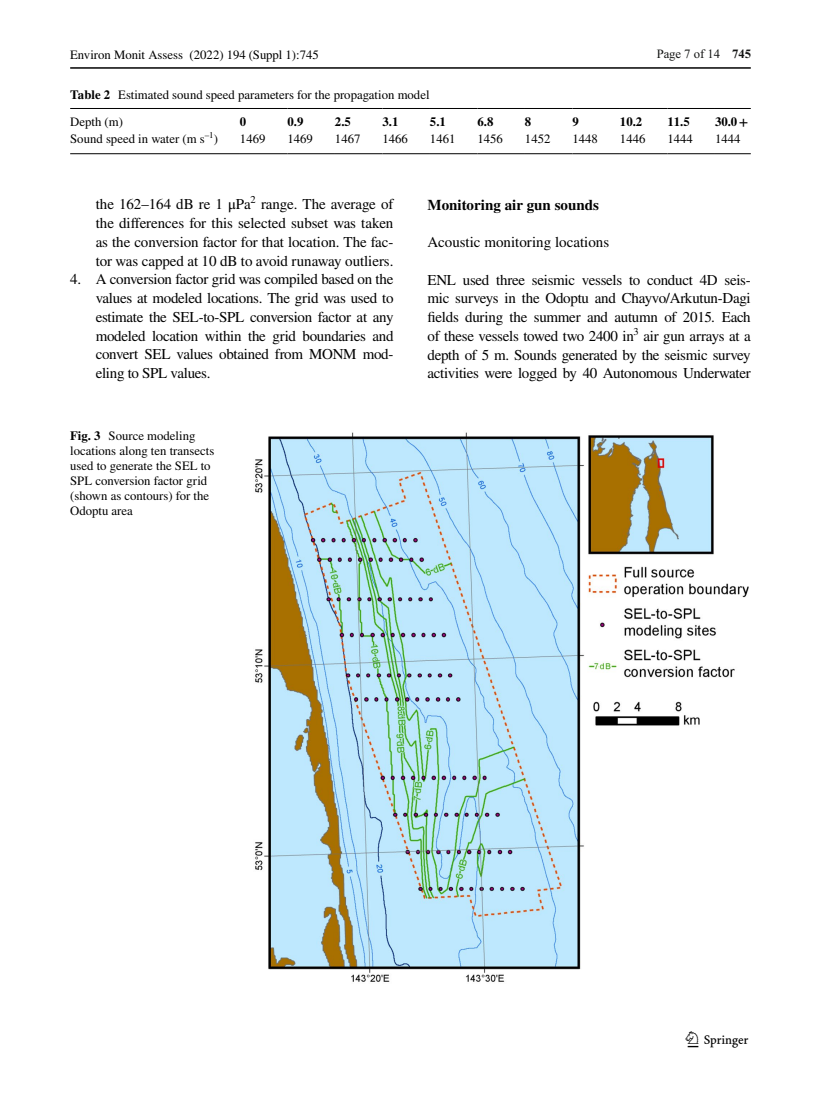
<style>
.page{position:relative;width:821px;height:1106px;background:#fff}
.page>*{position:absolute;margin:0;border:0;box-sizing:border-box;transform-origin:0 0}
.t1{font:22.5px "Springnew Regular 3";color:#000}
.t2{font:15px/18.8px "STIX Regular 2";letter-spacing:-.02em;color:#000;text-align:justify}
.t3{font:15px "STIX Regular 2";color:#000}
.t4{font:700 15px "STIX";color:#000}
.t5{font:12.75px/15px "STIX Regular 2";color:#000}
.t6{font:12.75px "STIX";color:#000}
.t7{font:700 12.75px "STIX";color:#000}
.t8{font:12.75px "Adv TT3713 a 231";color:#131413}
.s1{font-family:"Adv T Tb 8864 ccf.B"}
.s2{font-family:"STIX";font-weight:700}
.s3{font-family:"STIX";font-style:italic}
</style>
<div class="page">
<hr style="left:70px;top:67px;width:680px;height:2px;background:#000">
<hr style="left:70px;top:153px;width:170px;height:1px;background:#000">
<hr style="left:240px;top:153px;width:47px;height:1px;background:#000">
<hr style="left:287px;top:153px;width:48px;height:1px;background:#000">
<hr style="left:335px;top:153px;width:47px;height:1px;background:#000">
<hr style="left:382px;top:153px;width:48px;height:1px;background:#000">
<hr style="left:430px;top:153px;width:47px;height:1px;background:#000">
<hr style="left:477px;top:153px;width:48px;height:1px;background:#000">
<hr style="left:525px;top:153px;width:47px;height:1px;background:#000">
<hr style="left:572px;top:153px;width:48px;height:1px;background:#000">
<hr style="left:620px;top:153px;width:47px;height:1px;background:#000">
<hr style="left:667px;top:153px;width:48px;height:1px;background:#000">
<hr style="left:715px;top:153px;width:35px;height:1px;background:#000">
<hr style="left:70px;top:108px;width:170px;height:1px;background:#000">
<hr style="left:240px;top:108px;width:47px;height:1px;background:#000">
<hr style="left:287px;top:108px;width:48px;height:1px;background:#000">
<hr style="left:335px;top:108px;width:47px;height:1px;background:#000">
<hr style="left:382px;top:108px;width:48px;height:1px;background:#000">
<hr style="left:430px;top:108px;width:47px;height:1px;background:#000">
<hr style="left:477px;top:108px;width:48px;height:1px;background:#000">
<hr style="left:525px;top:108px;width:47px;height:1px;background:#000">
<hr style="left:572px;top:108px;width:48px;height:1px;background:#000">
<hr style="left:620px;top:108px;width:47px;height:1px;background:#000">
<hr style="left:667px;top:108px;width:48px;height:1px;background:#000">
<hr style="left:715px;top:108px;width:35px;height:1px;background:#000">
<img style="left:255px;top:432px;width:494px;height:550px">
<p class="t6" style="left:70px;top:46px;width:250px">Environ Monit Assess ( 2022) 194 (Suppl 1):745</p>
<p class="t8" style="left:657px;top:49px;width:96px">Page 7 of 14 <span class="s1">745</span></p>
<p class="t5" style="left:70px;top:82px;width:361px;line-height:26.7px"><span class="s2">Table 2</span> Estimated sound speed parameters for the propagation model<br>Depth (m)</p>
<p class="t7" style="left:240px;top:114px;width:8px">0</p>
<p class="t7" style="left:287px;top:114px;width:17px">0.9</p>
<p class="t7" style="left:335px;top:114px;width:17px">2.5</p>
<p class="t7" style="left:382px;top:114px;width:17px">3.1</p>
<p class="t7" style="left:430px;top:114px;width:17px">5.1</p>
<p class="t7" style="left:477px;top:114px;width:17px">6.8</p>
<p class="t7" style="left:525px;top:114px;width:8px">8</p>
<p class="t7" style="left:572px;top:114px;width:8px">9</p>
<p class="t7" style="left:620px;top:114px;width:24px">10.2</p>
<p class="t7" style="left:667px;top:114px;width:24px">11.5</p>
<p class="t7" style="left:715px;top:114px;width:35px">30.0+</p>
<p class="t5" style="left:70px;top:132px;width:149px">Sound speed in water (m s<sup>–1</sup>)</p>
<p class="t5" style="left:240px;top:132px;width:27px">1469</p>
<p class="t5" style="left:287px;top:132px;width:27px">1469</p>
<p class="t5" style="left:335px;top:132px;width:27px">1467</p>
<p class="t5" style="left:382px;top:132px;width:27px">1466</p>
<p class="t5" style="left:430px;top:132px;width:27px">1461</p>
<p class="t5" style="left:477px;top:132px;width:27px">1456</p>
<p class="t5" style="left:525px;top:132px;width:27px">1452</p>
<p class="t5" style="left:572px;top:132px;width:27px">1448</p>
<p class="t5" style="left:620px;top:132px;width:27px">1446</p>
<p class="t5" style="left:667px;top:132px;width:27px">1444</p>
<p class="t5" style="left:715px;top:132px;width:27px">1444</p>
<p class="t2" style="left:96px;top:196px;width:299px">the 162–164 dB re 1 μPa<sup>2</sup> range. The average of the differences for this selected subset was taken as the conversion factor for that location. The fac&shy;tor was capped at 10 dB to avoid runaway outliers.</p>
<p class="t2" style="left:96px;top:271px;width:299px;text-indent:-26px">4. A conversion factor grid was compiled based on the values at modeled locations. The grid was used to estimate the SEL-to-SPL conversion factor at any modeled location within the grid boundaries and convert SEL values obtained from MONM mod&shy;eling to SPL values.</p>
<p class="t5" style="left:70px;top:429px;width:146px"><span class="s2">Fig. 3</span> Source modeling locations along ten transects used to generate the SEL to<br>SPL conversion factor grid (shown as contours) for the<br>Odoptu area</p>
<p class="t4" style="left:427px;top:196px;width:173px">Monitoring air gun sounds</p>
<p class="t3" style="left:427px;top:232px;width:183px">Acoustic monitoring locations</p>
<p class="t2" style="left:427px;top:271px;width:325px">ENL used three seismic vessels to conduct 4D seis&shy;mic surveys in the Odoptu and Chayvo/Arkutun-Dagi fields during the summer and autumn of 2015<span class="s3">.</span> Each of these vessels towed two 2400 in<sup>3</sup> air gun arrays at a depth of 5 m. Sounds generated by the seismic survey activities were logged by 40 Autonomous Underwater</p>
<h1 class="t1" style="left:687px;top:1031px;width:62px">1 3</h1>
</div>
